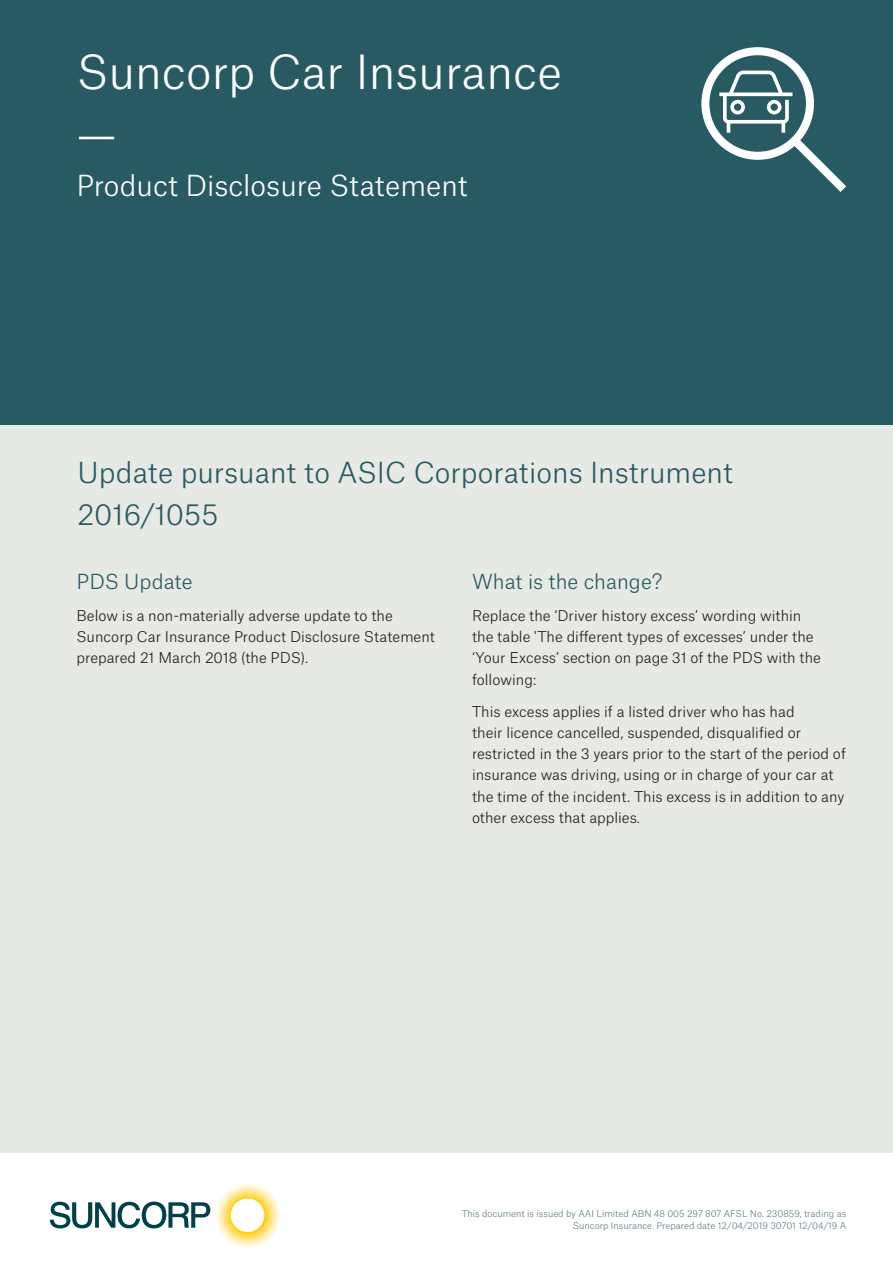
<style>
.page{position:relative;width:893px;height:1263px;background:#fff}
.page>*{position:absolute;margin:0;border:0;box-sizing:border-box;transform-origin:0 0}
.t1{font:300 45px/63.8px "Atlas Grotesk";color:#fff}
.t2{font:300 27.75px/42.5px "Atlas Grotesk";color:#285a64}
.t3{font:300 27.75px "Atlas Grotesk";color:#fff}
.t4{font:300 19.8px "Atlas Grotesk";color:#285a64}
.t5{font:300 14.25px/21.3px "Atlas Grotesk";color:#231f20}
.t6{font:300 9px/12.8px "Atlas Grotesk";color:#617d85;text-align:right}
</style>
<div class="page">
<svg style="left:50px;top:1184px;width:230px;height:64px"></svg>
<div style="left:0;top:0;width:893px;height:425px;background:#285a64"></div>
<svg style="left:701px;top:47px;width:145px;height:145px"></svg>
<div style="left:0;top:425px;width:893px;height:727px;background:#e7e9e4"></div>
<h1 class="t1" style="left:77px;top:36px;width:487px">Suncorp Car Insurance —</h1>
<h2 class="t3" style="left:77px;top:163px;width:393px">Product Disclosure Statement</h2>
<h2 class="t2" style="left:78px;top:448px;width:657px">Update pursuant to ASIC Corporations Instrument<br>2016/1055</h2>
<h3 class="t4" style="left:77px;top:566px;width:118px">PDS Update</h3>
<p class="t5" style="left:77px;top:603px;width:360px">Below is a non-materially adverse update to the<br>Suncorp Car Insurance Product Disclosure Statement prepared 21 March 2018 (the PDS).</p>
<h3 class="t4" style="left:472px;top:566px;width:192px">What is the change?</h3>
<p class="t5" style="left:472px;top:603px;width:350px">Replace the ‘Driver history excess’ wording within the table 'The different types of excesses’ under the ‘Your Excess’ section on page 31 of the PDS with the following:</p>
<p class="t5" style="left:472px;top:699px;width:375px">This excess applies if a listed driver who has had<br>their licence cancelled, suspended, disqualified or restricted in the 3 years prior to the start of the period of insurance was driving, using or in charge of your car at the time of the incident. This excess is in addition to any other excess that applies.</p>
<p class="t6" style="left:462px;top:1206px;width:386px">This document is issued by AAI Limited ABN 48 005 297 807 AFSL No. 230859, trading as<br>Suncorp Insurance. Prepared date 12/04/2019 30701 12/04/19 A</p>
</div>
